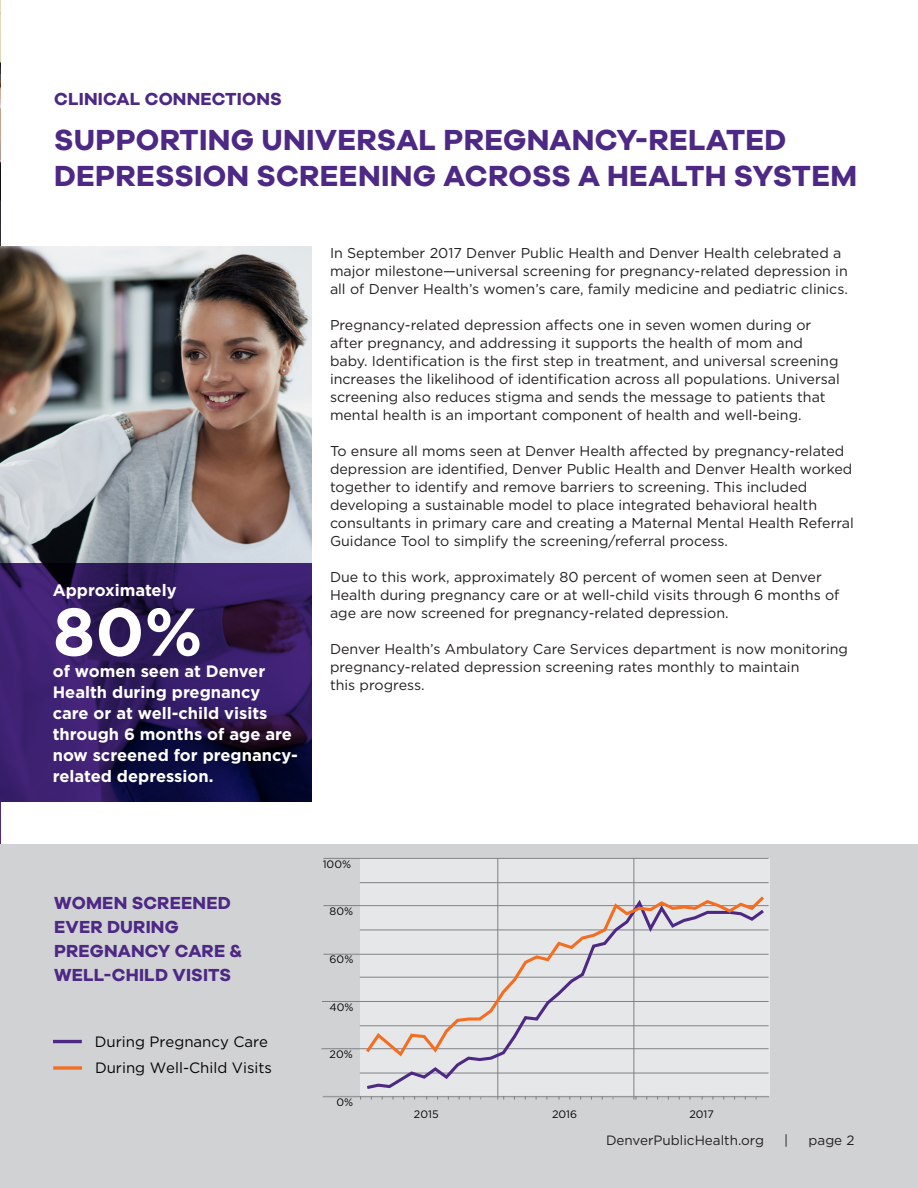
<style>
.page{position:relative;width:918px;height:1188px;background:#fff}
.page>*{position:absolute;margin:0;border:0;box-sizing:border-box;transform-origin:0 0}
.Text{font:700 67.5px "Gotham";color:#fff}
.Heading-_CAPS_LG{font:700 30px/36px "Galano Grotesque";letter-spacing:.01em;color:#4d2884}
.Heading-_caps_sm{font:700 18px/24px "Galano Grotesque";letter-spacing:.01em;color:#4d2884}
.Text-2{font:700 16.5px/21px "Gotham";color:#fff}
.t1{font:15px/21.8px "Gotham";color:#231f20}
.t2{font:15px "Gotham";color:#050504}
.Text-3{font:14.25px/18px "Gotham";color:#231f20}
.Text-4{font:13.5px "Gotham";color:#231f20}
.t3{font:10.8px "Gotham";color:#050504}
</style>
<div class="page">
<img style="left:0;top:0;width:1px;height:334px">
<hr style="left:0;top:752px;width:1px;height:94px;background:#4d2884">
<img style="left:1px;top:247px;width:311px;height:555px">
<div style="left:1px;top:845px;width:917px;height:343px;background:#d1d2d4"></div>
<div style="left:360px;top:858px;width:410px;height:239px;background:#e6e7e9"></div>
<hr style="left:323px;top:858px;width:446px;height:1px;background:#808285">
<hr style="left:360px;top:882px;width:409px;height:1px;background:#808285">
<hr style="left:323px;top:905px;width:446px;height:1px;background:#808285">
<hr style="left:360px;top:930px;width:409px;height:1px;background:#808285">
<hr style="left:323px;top:954px;width:446px;height:1px;background:#808285">
<hr style="left:360px;top:977px;width:409px;height:1px;background:#808285">
<hr style="left:322px;top:1001px;width:447px;height:1px;background:#808285">
<hr style="left:360px;top:1025px;width:409px;height:1px;background:#808285">
<hr style="left:321px;top:1048px;width:448px;height:1px;background:#808285">
<hr style="left:360px;top:1073px;width:409px;height:1px;background:#808285">
<hr style="left:323px;top:1096px;width:446px;height:1px;background:#989898">
<hr style="left:634px;top:858px;width:1px;height:242px;background:#808285">
<hr style="left:497px;top:858px;width:1px;height:242px;background:#808285">
<svg style="left:364px;top:1059px;width:403px;height:32px"></svg>
<svg style="left:363px;top:893px;width:404px;height:166px"></svg>
<svg style="left:53px;top:1066px;width:29px;height:4px"></svg>
<hr style="left:53px;top:1040px;width:29px;height:3px;background:#4d2884">
<svg style="left:1px;top:563px;width:311px;height:238px;background:#2d195a"></svg>
<p class="Heading-_caps_sm" style="left:54px;top:86px;width:229px">CLINICAL CONNECTIONS</p>
<p class="Heading-_CAPS_LG" style="left:54px;top:121px;width:804px">SUPPORTING UNIVERSAL PREGNANCY-RELATED<br>DEPRESSION SCREENING ACROSS A HEALTH SYSTEM</p>
<p class="Text-2" style="left:53px;top:579px;width:125px">Approximately</p>
<p class="Text" style="left:53px;top:587px;width:151px">80%</p>
<p class="Text-2" style="left:53px;top:660px;width:247px">of women seen at Denver<br>Health during pregnancy care or at well-child visits through 6 months of age are now screened for pregnancy&shy;related depression.</p>
<p class="Text-3" style="left:330px;top:244px;width:520px">In September 2017 Denver Public Health and Denver Health celebrated a major milestone—universal screening for pregnancy-related depression in all of Denver Health’s women’s care, family medicine and pediatric clinics.</p>
<p class="Text-3" style="left:330px;top:316px;width:511px">Pregnancy-related depression affects one in seven women during or after pregnancy, and addressing it supports the health of mom and baby. Identification is the first step in treatment, and universal screening increases the likelihood of identification across all populations. Universal screening also reduces stigma and sends the message to patients that mental health is an important component of health and well-being.</p>
<p class="Text-3" style="left:330px;top:442px;width:525px">To ensure all moms seen at Denver Health affected by pregnancy-related depression are identified, Denver Public Health and Denver Health worked together to identify and remove barriers to screening. This included developing a sustainable model to place integrated behavioral health consultants in primary care and creating a Maternal Mental Health Referral Guidance Tool to simplify the screening/referral process.</p>
<p class="Text-3" style="left:330px;top:568px;width:511px">Due to this work, approximately 80 percent of women seen at Denver<br>Health during pregnancy care or at well-child visits through 6 months of age are now screened for pregnancy-related depression.</p>
<p class="Text-3" style="left:330px;top:640px;width:520px">Denver Health’s Ambulatory Care Services department is now monitoring pregnancy-related depression screening rates monthly to maintain<br>this progress.</p>
<p class="t1" style="left:518px;top:371px;width:240px">State Only 28%<br>Federal Pass-through State 15%</p>
<p class="t1" style="left:518px;top:436px;width:181px">Federal Direct 14%<br>Private Foundations 2%<br>Other 2%<br>City 28%<br>County 1%</p>
<p class="Heading-_caps_sm" style="left:54px;top:891px;width:190px">WOMEN SCREENED<br>EVER DURING<br>PREGNANCY CARE &amp;<br>WELL-CHILD VISITS</p>
<p class="t2" style="left:95px;top:1032px;width:175px">During Pregnancy Care</p>
<p class="t2" style="left:95px;top:1058px;width:178px">During Well-Child Visits</p>
<p class="t3" style="left:323px;top:857px;width:30px">100%</p>
<p class="t3" style="left:330px;top:905px;width:25px">80%</p>
<p class="t3" style="left:330px;top:952px;width:25px">60%</p>
<p class="t3" style="left:330px;top:1000px;width:25px">40%</p>
<p class="t3" style="left:330px;top:1048px;width:25px">20%</p>
<p class="t3" style="left:336px;top:1095px;width:18px">0%</p>
<p class="t3" style="left:414px;top:1108px;width:26px">2015</p>
<p class="t3" style="left:552px;top:1108px;width:27px">2016</p>
<p class="t3" style="left:689px;top:1108px;width:26px">2017</p>
<p class="Text-4" style="left:606px;top:1131px;width:159px">DenverPublicHealth.org</p>
<p class="Text-4" style="left:784px;top:1131px;width:6px">|</p>
<p class="Text-4" style="left:809px;top:1131px;width:47px">page 2</p>
</div>
